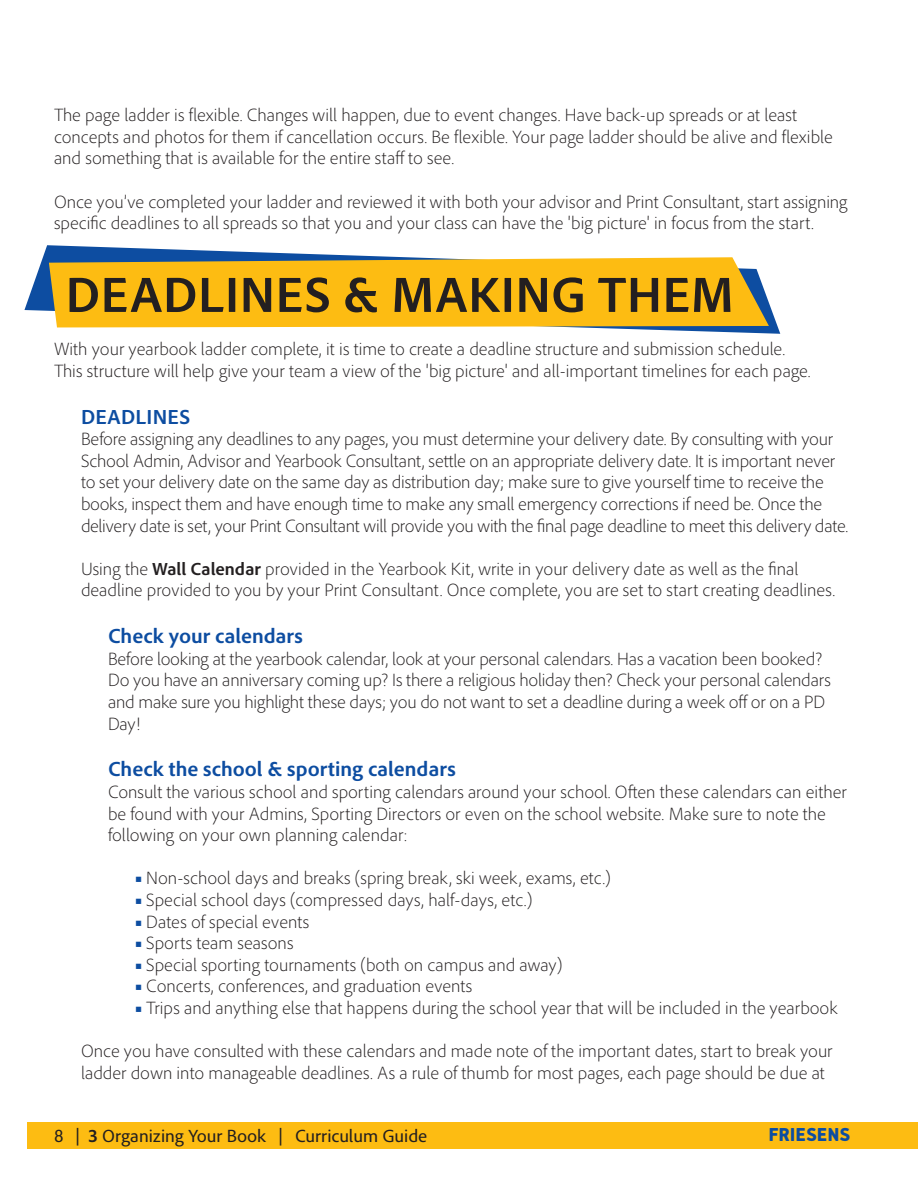
<style>
.page{position:relative;width:918px;height:1188px;background:#fff}
.page>*{position:absolute;margin:0;border:0;box-sizing:border-box;transform-origin:0 0}
.t1{font:700 51px "Adobe Clean";color:#231f20}
.Subs_Indented_2{font:700 21px "Adobe Clean";color:#0d4da1}
.Subs_Indented{font:700 21px "Adobe Clean";letter-spacing:.005em;color:#0d4da1}
.t2{font:900 21px "PF Handbook Pro";color:#0d4da1}
.Subs_Indented-2{font:300 18px/21.6px "Adobe Clean";letter-spacing:-.005em;color:#231f20}
.Subs_Indented_2-2{font:300 18px/21.6px "Adobe Clean";color:#231f20}
.t3{font:18px "Adobe Clean";color:#231f20}
.s1{font-weight:700}
.s2{color:#0d4da1}
</style>
<div class="page">
<div style="left:27px;top:1122px;width:891px;height:27px;background:#fdbc12"></div>
<svg style="left:41px;top:245px;width:728px;height:89px;fill:#fdbc12"></svg>
<p class="Subs_Indented-2" style="left:54px;top:104px;width:780px">The page ladder is flexible. Changes will happen, due to event changes. Have back-up spreads or at least concepts and photos for them if cancellation occurs. Be flexible. Your page ladder should be alive and flexible and something that is available for the entire staff to see.</p>
<p class="Subs_Indented-2" style="left:54px;top:190px;width:795px">Once you’ve completed your ladder and reviewed it with both your advisor and Print Consultant, start assigning specific deadlines to all spreads so that you and your class can have the 'big picture' in focus from the start.</p>
<p class="t1" style="left:66px;top:262px;width:670px">DEADLINES &amp; MAKING THEM</p>
<p class="Subs_Indented-2" style="left:54px;top:338px;width:758px">With your yearbook ladder complete, it is time to create a deadline structure and submission schedule.<br>This structure will help give your team a view of the 'big picture' and all-important timelines for each page.</p>
<p class="Subs_Indented" style="left:81px;top:403px;width:111px">DEADLINES</p>
<p class="Subs_Indented-2" style="left:81px;top:428px;width:769px">Before assigning any deadlines to any pages, you must determine your delivery date. By consulting with your School Admin, Advisor and Yearbook Consultant, settle on an appropriate delivery date. It is important never to set your delivery date on the same day as distribution day; make sure to give yourself time to receive the books, inspect them and have enough time to make any small emergency corrections if need be. Once the delivery date is set, your Print Consultant will provide you with the final page deadline to meet this delivery date.</p>
<p class="Subs_Indented-2" style="left:81px;top:558px;width:719px">Using the <span class="s1">Wall Calendar</span> provided in the Yearbook Kit, write in your delivery date as well as the final</p>
<p class="Subs_Indented-2" style="left:81px;top:579px;width:756px">deadline provided to you by your Print Consultant. Once complete, you are set to start creating deadlines.</p>
<p class="Subs_Indented_2" style="left:108px;top:622px;width:197px">Check your calendars</p>
<p class="Subs_Indented_2-2" style="left:108px;top:648px;width:716px">Before looking at the yearbook calendar, look at your personal calendars. Has a vacation been booked?</p>
<p class="Subs_Indented_2-2" style="left:108px;top:669px;width:724px">Do you have an anniversary coming up? Is there a religious holiday then? Check your personal calendars and make sure you highlight these days; you do not want to set a deadline during a week off or on a PD<br>Day!</p>
<p class="Subs_Indented_2" style="left:108px;top:756px;width:349px">Check the school &amp; sporting calendars</p>
<p class="Subs_Indented_2-2" style="left:108px;top:781px;width:740px">Consult the various school and sporting calendars around your school. Often these calendars can either be found with your Admins, Sporting Directors or even on the school website. Make sure to note the following on your own planning calendar:</p>
<p class="Subs_Indented_2-2" style="left:135px;top:867px;width:477px"><span class="s2">■</span> Non-school days and breaks (spring break, ski week, exams, etc.)</p>
<p class="Subs_Indented_2-2" style="left:135px;top:889px;width:399px"><span class="s2">■</span> Special school days (compressed days, half-days, etc.)</p>
<p class="Subs_Indented_2-2" style="left:135px;top:910px;width:176px"><span class="s2">■</span> Dates of special events</p>
<p class="Subs_Indented_2-2" style="left:135px;top:932px;width:160px"><span class="s2">■</span> Sports team seasons</p>
<p class="Subs_Indented_2-2" style="left:135px;top:954px;width:429px"><span class="s2">■</span> Special sporting tournaments (both on campus and away)</p>
<p class="Subs_Indented_2-2" style="left:135px;top:975px;width:339px"><span class="s2">■</span> Concerts, conferences, and graduation events</p>
<p class="Subs_Indented_2-2" style="left:135px;top:997px;width:704px"><span class="s2">■</span> Trips and anything else that happens during the school year that will be included in the yearbook</p>
<p class="Subs_Indented-2" style="left:81px;top:1040px;width:753px">Once you have consulted with these calendars and made note of the important dates, start to break your ladder down into manageable deadlines. As a rule of thumb for most pages, each page should be due at</p>
<p class="t3" style="left:54px;top:1124px;width:375px">8 | <span class="s1">3</span> Organizing Your Book | Curriculum Guide</p>
<p class="t2" style="left:768px;top:1122px;width:84px">FRIESENS</p>
</div>
